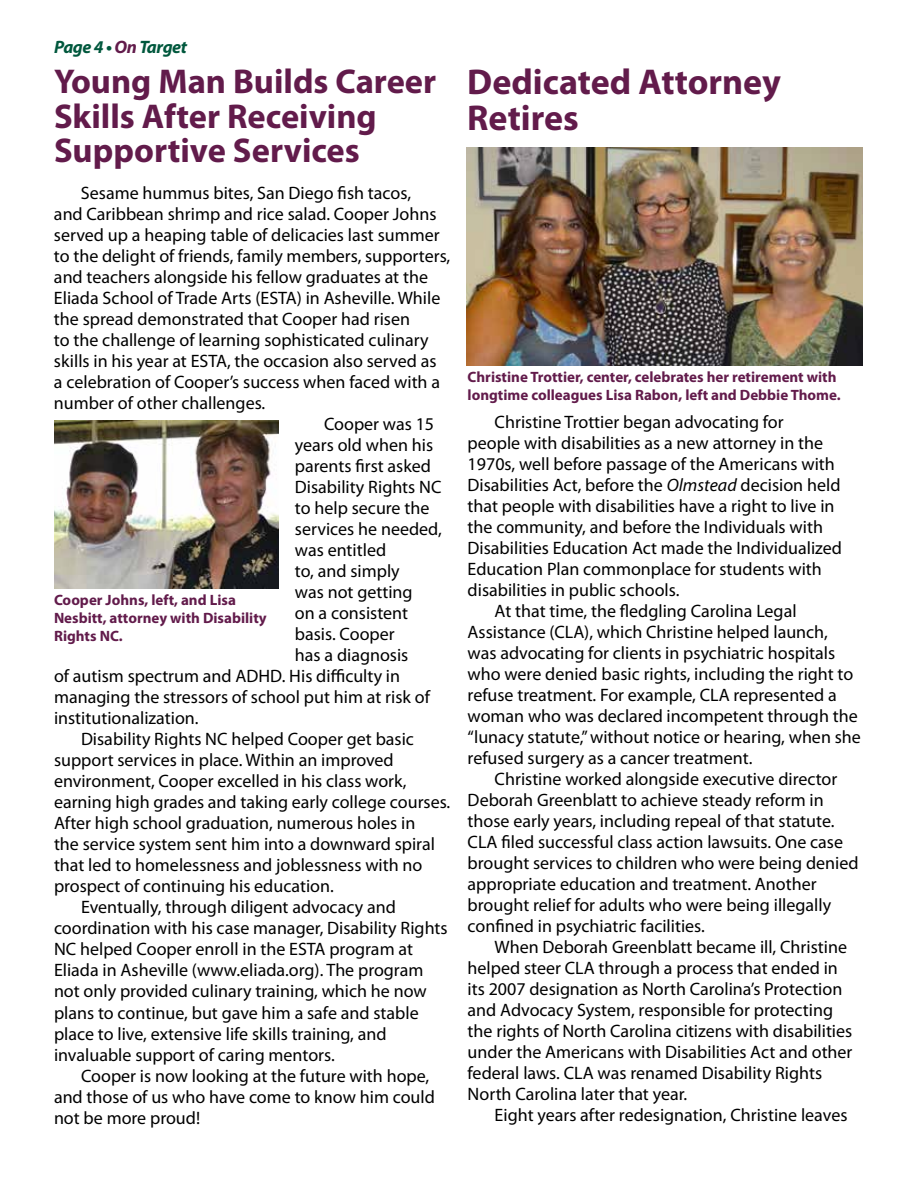
<style>
.page{position:relative;width:918px;height:1188px;background:#fff}
.page>*{position:absolute;margin:0;border:0;box-sizing:border-box;transform-origin:0 0}
.t1{font:700 36px/36px "Myriad Pro";color:#621b4b}
.t2{font:700 34.5px/34.5px "Myriad Pro";color:#621b4b}
.t3{font:18px "Myriad Pro";color:#000}
.t4{font:italic 700 18px "Myriad Pro";letter-spacing:-.025em;color:#00583d}
.t5{font:700 15px/18px "Myriad Pro";color:#621b4b}
.s1{color:#621b4b}
.s2{font-style:italic}
</style>
<div class="page">
<img style="left:467px;top:148px;width:396px;height:217px">
<img style="left:54px;top:420px;width:225px;height:168px">
<p class="t4" style="left:54px;top:35px;width:135px">Page 4 • <span class="s1">On</span> Target</p>
<h2 class="t2" style="left:54px;top:63px;width:384px">Young Man Builds Career<br>Skills After Receiving<br>Supportive Services</h2>
<p class="t3" style="left:81px;top:182px;width:332px">Sesame hummus bites, San Diego fish tacos,</p>
<p class="t3" style="left:54px;top:203px;width:384px">and Caribbean shrimp and rice salad. Cooper Johns</p>
<p class="t3" style="left:54px;top:224px;width:387px">served up a heaping table of delicacies last summer</p>
<p class="t3" style="left:54px;top:245px;width:398px">to the delight of friends, family members, supporters,</p>
<p class="t3" style="left:54px;top:266px;width:376px">and teachers alongside his fellow graduates at the</p>
<p class="t3" style="left:54px;top:287px;width:388px">Eliada School of Trade Arts (ESTA) in Asheville. While</p>
<p class="t3" style="left:54px;top:308px;width:358px">the spread demonstrated that Cooper had risen</p>
<p class="t3" style="left:54px;top:329px;width:376px">to the challenge of learning sophisticated culinary</p>
<p class="t3" style="left:54px;top:350px;width:384px">skills in his year at ESTA, the occasion also served as</p>
<p class="t3" style="left:54px;top:371px;width:388px">a celebration of Cooper’s success when faced with a</p>
<p class="t3" style="left:54px;top:392px;width:213px">number of other challenges.</p>
<p class="t3" style="left:324px;top:413px;width:112px">Cooper was 15</p>
<p class="t3" style="left:295px;top:434px;width:140px">years old when his</p>
<p class="t3" style="left:295px;top:455px;width:138px">parents first asked</p>
<p class="t3" style="left:295px;top:476px;width:148px">Disability Rights NC</p>
<p class="t3" style="left:295px;top:497px;width:136px">to help secure the</p>
<p class="t3" style="left:295px;top:518px;width:148px">services he needed,</p>
<p class="t3" style="left:295px;top:539px;width:93px">was entitled</p>
<p class="t3" style="left:295px;top:560px;width:106px">to, and simply</p>
<p class="t3" style="left:295px;top:581px;width:119px">was not getting</p>
<p class="t3" style="left:295px;top:602px;width:115px">on a consistent</p>
<p class="t3" style="left:295px;top:623px;width:101px">basis. Cooper</p>
<p class="t3" style="left:295px;top:644px;width:115px">has a diagnosis</p>
<p class="t3" style="left:54px;top:665px;width:348px">of autism spectrum and ADHD. His difficulty in</p>
<p class="t3" style="left:54px;top:686px;width:377px">managing the stressors of school put him at risk of</p>
<p class="t3" style="left:54px;top:707px;width:146px">institutionalization.</p>
<p class="t3" style="left:81px;top:728px;width:335px">Disability Rights NC helped Cooper get basic</p>
<p class="t3" style="left:54px;top:749px;width:341px">support services in place. Within an improved</p>
<p class="t3" style="left:54px;top:770px;width:354px">environment, Cooper excelled in his class work,</p>
<p class="t3" style="left:54px;top:791px;width:398px">earning high grades and taking early college courses.</p>
<p class="t3" style="left:54px;top:812px;width:363px">After high school graduation, numerous holes in</p>
<p class="t3" style="left:54px;top:833px;width:383px">the service system sent him into a downward spiral</p>
<p class="t3" style="left:54px;top:854px;width:370px">that led to homelessness and joblessness with no</p>
<p class="t3" style="left:54px;top:875px;width:281px">prospect of continuing his education.</p>
<p class="t3" style="left:81px;top:896px;width:316px">Eventually, through diligent advocacy and</p>
<p class="t3" style="left:54px;top:917px;width:395px">coordination with his case manager, Disability Rights</p>
<p class="t3" style="left:54px;top:938px;width:361px">NC helped Cooper enroll in the ESTA program at</p>
<p class="t3" style="left:54px;top:959px;width:371px">Eliada in Asheville (www.eliada.org). The program</p>
<p class="t3" style="left:54px;top:980px;width:374px">not only provided culinary training, which he now</p>
<p class="t3" style="left:54px;top:1001px;width:366px">plans to continue, but gave him a safe and stable</p>
<p class="t3" style="left:54px;top:1022px;width:334px">place to live, extensive life skills training, and</p>
<p class="t3" style="left:54px;top:1043px;width:282px">invaluable support of caring mentors.</p>
<p class="t3" style="left:81px;top:1064px;width:350px">Cooper is now looking at the future with hope,</p>
<p class="t3" style="left:54px;top:1085px;width:382px">and those of us who have come to know him could</p>
<p class="t3" style="left:54px;top:1106px;width:148px">not be more proud!</p>
<p class="t5" style="left:54px;top:591px;width:214px">Cooper Johns, left, and Lisa<br>Nesbitt, attorney with Disability<br>Rights NC.</p>
<h1 class="t1" style="left:467px;top:63px;width:315px">Dedicated Attorney<br>Retires</h1>
<p class="t5" style="left:468px;top:367px;width:375px">Christine Trottier, center, celebrates her retirement with longtime colleagues Lisa Rabon, left and Debbie Thome.</p>
<p class="t3" style="left:495px;top:411px;width:291px">Christine Trottier began advocating for</p>
<p class="t3" style="left:468px;top:432px;width:357px">people with disabilities as a new attorney in the</p>
<p class="t3" style="left:468px;top:453px;width:369px">1970s, well before passage of the Americans with</p>
<p class="t3" style="left:468px;top:474px;width:374px">Disabilities Act, before the <span class="s2">Olmstead</span> decision held</p>
<p class="t3" style="left:468px;top:495px;width:368px">that people with disabilities have a right to live in</p>
<p class="t3" style="left:468px;top:516px;width:357px">the community, and before the Individuals with</p>
<p class="t3" style="left:468px;top:537px;width:376px">Disabilities Education Act made the Individualized</p>
<p class="t3" style="left:468px;top:558px;width:356px">Education Plan commonplace for students with</p>
<p class="t3" style="left:468px;top:579px;width:213px">disabilities in public schools.</p>
<p class="t3" style="left:495px;top:600px;width:303px">At that time, the fledgling Carolina Legal</p>
<p class="t3" style="left:468px;top:621px;width:362px">Assistance (CLA), which Christine helped launch,</p>
<p class="t3" style="left:468px;top:642px;width:369px">was advocating for clients in psychiatric hospitals</p>
<p class="t3" style="left:468px;top:663px;width:387px">who were denied basic rights, including the right to</p>
<p class="t3" style="left:468px;top:684px;width:371px">refuse treatment. For example, CLA represented a</p>
<p class="t3" style="left:468px;top:705px;width:392px">woman who was declared incompetent through the</p>
<p class="t3" style="left:468px;top:726px;width:395px">“lunacy statute,” without notice or hearing, when she</p>
<p class="t3" style="left:468px;top:747px;width:286px">refused surgery as a cancer treatment.</p>
<p class="t3" style="left:495px;top:768px;width:344px">Christine worked alongside executive director</p>
<p class="t3" style="left:468px;top:789px;width:358px">Deborah Greenblatt to achieve steady reform in</p>
<p class="t3" style="left:468px;top:810px;width:368px">those early years, including repeal of that statute.</p>
<p class="t3" style="left:468px;top:831px;width:377px">CLA filed successful class action lawsuits. One case</p>
<p class="t3" style="left:468px;top:852px;width:392px">brought services to children who were being denied</p>
<p class="t3" style="left:468px;top:873px;width:351px">appropriate education and treatment. Another</p>
<p class="t3" style="left:468px;top:894px;width:365px">brought relief for adults who were being illegally</p>
<p class="t3" style="left:468px;top:915px;width:239px">confined in psychiatric facilities.</p>
<p class="t3" style="left:495px;top:936px;width:354px">When Deborah Greenblatt became ill, Christine</p>
<p class="t3" style="left:468px;top:957px;width:372px">helped steer CLA through a process that ended in</p>
<p class="t3" style="left:468px;top:978px;width:376px">its 2007 designation as North Carolina’s Protection</p>
<p class="t3" style="left:468px;top:999px;width:367px">and Advocacy System, responsible for protecting</p>
<p class="t3" style="left:468px;top:1020px;width:386px">the rights of North Carolina citizens with disabilities</p>
<p class="t3" style="left:468px;top:1041px;width:386px">under the Americans with Disabilities Act and other</p>
<p class="t3" style="left:468px;top:1062px;width:356px">federal laws. CLA was renamed Disability Rights</p>
<p class="t3" style="left:468px;top:1083px;width:221px">North Carolina later that year.</p>
<p class="t3" style="left:495px;top:1104px;width:354px">Eight years after redesignation, Christine leaves</p>
</div>
